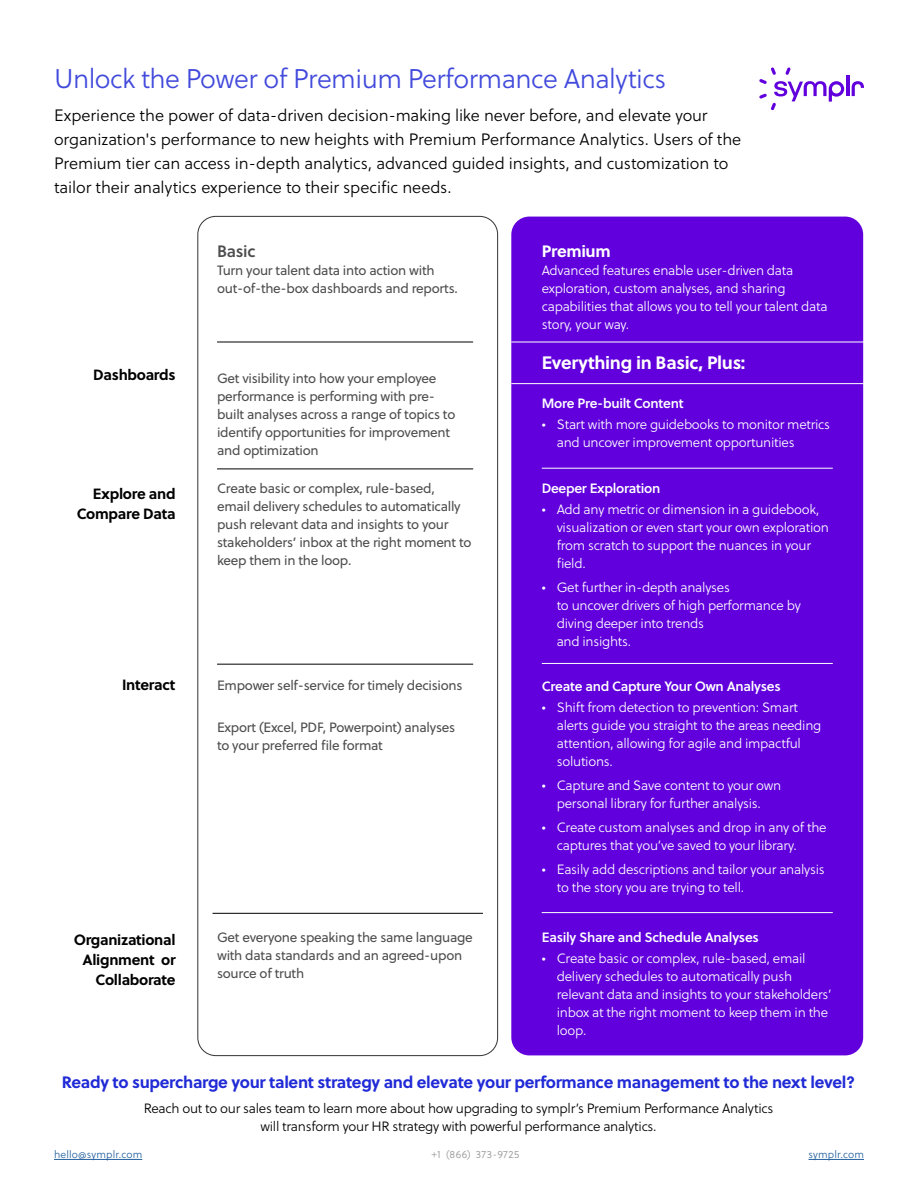
<style>
.page{position:relative;width:918px;height:1188px;background:#fff}
.page>*{position:absolute;margin:0;border:0;box-sizing:border-box;transform-origin:0 0}
.LeadLine_Soleil_Regular_18pt_24pt{font:27px "Soleil Lt";letter-spacing:-.02em;color:#424adc}
.BodycopyTitle_Soleil_Light_11pt_15pt{font:700 18px "Soleil";letter-spacing:-.02em;color:#fff}
.BodyCopy_Soleil_Light_10pt_15pt{font:16.5px/24px "Soleil Lt";letter-spacing:-.005em;color:#000}
.BodycopyTitle_Soleil_Light_11pt_15pt-2{font:700 16.5px "Soleil";letter-spacing:-.02em;color:#202ad6}
.BodycopyTitle_Soleil_Light_11pt_15pt-3{font:700 16.5px "Soleil";letter-spacing:-.02em;color:#fff}
.BodycopyTitle_Soleil_Light_11pt_15pt-4{font:16.5px "Soleil Sb";letter-spacing:-.02em;color:#4d4d4f}
.BodycopyTitle_Soleil_Light_11pt_15pt-5{font:700 14.85px/19.8px "Soleil";letter-spacing:-.02em;color:#000;text-align:right}
.BodycopyTitle_Soleil_Light_11pt_15pt-6{font:13.5px/18px "Soleil Lt";letter-spacing:-.02em;color:#fff}
.BodycopyTitle_Soleil_Light_11pt_15pt-7{font:13.5px/18px "Soleil";letter-spacing:-.02em;color:#4d4d4d}
.BodycopyTitle_Soleil_Light_11pt_15pt-8{font:13.5px/18px "Soleil Lt";letter-spacing:-.02em;color:#000;text-align:center}
.BodycopyTitle_Soleil_Light_11pt_15pt-9{font:13.5px "Soleil Sb";letter-spacing:-.02em;color:#fff}
.Footer_Soleil_Light_7pt_8pt{font:10.5px "Soleil Lt";letter-spacing:.015em;color:#215e9e}
.Footer_Soleil_Light_7pt_8pt-2{font:10.5px "Soleil Lt";letter-spacing:.045em;color:#999}
</style>
<div class="page">
<hr style="left:54px;top:1159px;width:88px;height:1px;background:#215e9e">
<hr style="left:808px;top:1159px;width:56px;height:1px;background:#215e9e">
<hr style="left:846px;top:76px;width:3px;height:20px;background:#6100dc">
<svg style="left:852px;top:81px;width:12px;height:15px"></svg>
<svg style="left:759px;top:67px;width:85px;height:43px"></svg>
<div style="left:511px;top:217px;width:352px;height:838px;background:#6100dc;border-radius:18px"></div>
<hr style="left:511px;top:342px;width:353px;height:1px;background:#fff">
<hr style="left:217px;top:342px;width:256px;height:1px;background:#000">
<hr style="left:217px;top:469px;width:256px;height:1px;background:#000">
<hr style="left:217px;top:664px;width:256px;height:1px;background:#000">
<hr style="left:213px;top:913px;width:270px;height:1px;background:#000">
<hr style="left:511px;top:383px;width:353px;height:1px;background:#fff">
<hr style="left:542px;top:468px;width:291px;height:1px;background:#fff">
<hr style="left:542px;top:663px;width:291px;height:1px;background:#fff">
<hr style="left:542px;top:912px;width:291px;height:1px;background:#fff">
<p class="LeadLine_Soleil_Regular_18pt_24pt" style="left:54px;top:62px;width:614px">Unlock the Power of Premium Performance Analytics</p>
<p class="BodyCopy_Soleil_Light_10pt_15pt" style="left:54px;top:104px;width:689px">Experience the power of data-driven decision-making like never before, and elevate your organization's performance to new heights with Premium Performance Analytics. Users of the Premium tier can access in-depth analytics, advanced guided insights, and customization to tailor their analytics experience to their specific needs.</p>
<p class="BodycopyTitle_Soleil_Light_11pt_15pt-5" style="left:93px;top:365px;width:84px">Dashboards</p>
<p class="BodycopyTitle_Soleil_Light_11pt_15pt-5" style="left:77px;top:484px;width:100px">Explore and<br>Compare Data</p>
<p class="BodycopyTitle_Soleil_Light_11pt_15pt-4" style="left:217px;top:240px;width:40px">Basic</p>
<p class="BodycopyTitle_Soleil_Light_11pt_15pt-7" style="left:217px;top:261px;width:242px">Turn your talent data into action with out-of-the-box dashboards and reports.</p>
<p class="BodycopyTitle_Soleil_Light_11pt_15pt-7" style="left:217px;top:370px;width:240px">Get visibility into how your employee performance is performing with pre&shy;built analyses across a range of topics to identify opportunities for improvement and optimization</p>
<p class="BodycopyTitle_Soleil_Light_11pt_15pt-7" style="left:217px;top:480px;width:256px">Create basic or complex, rule-based,<br>email delivery schedules to automatically push relevant data and insights to your stakeholders’ inbox at the right moment to keep them in the loop.</p>
<p class="BodycopyTitle_Soleil_Light_11pt_15pt-5" style="left:122px;top:675px;width:55px">Interact</p>
<p class="BodycopyTitle_Soleil_Light_11pt_15pt-7" style="left:217px;top:677px;width:247px">Empower self-service for timely decisions</p>
<p class="BodycopyTitle_Soleil_Light_11pt_15pt-7" style="left:217px;top:719px;width:240px">Export (Excel, PDF, Powerpoint) analyses to your preferred file format</p>
<p class="BodycopyTitle_Soleil_Light_11pt_15pt-5" style="left:74px;top:930px;width:103px">Organizational<br>Alignment or<br>Collaborate</p>
<p class="BodycopyTitle_Soleil_Light_11pt_15pt-7" style="left:217px;top:929px;width:257px">Get everyone speaking the same language with data standards and an agreed-upon source of truth</p>
<p class="BodycopyTitle_Soleil_Light_11pt_15pt-3" style="left:542px;top:240px;width:71px">Premium</p>
<p class="BodycopyTitle_Soleil_Light_11pt_15pt-6" style="left:542px;top:261px;width:287px">Advanced features enable user-driven data exploration, custom analyses, and sharing capabilities that allows you to tell your talent data story, your way.</p>
<p class="BodycopyTitle_Soleil_Light_11pt_15pt" style="left:542px;top:351px;width:205px">Everything in Basic, Plus:</p>
<p class="BodycopyTitle_Soleil_Light_11pt_15pt-9" style="left:542px;top:395px;width:143px">More Pre-built Content</p>
<p class="BodycopyTitle_Soleil_Light_11pt_15pt-6" style="left:557px;top:416px;width:275px;text-indent:-15px">• Start with more guidebooks to monitor metrics and uncover improvement opportunities</p>
<p class="BodycopyTitle_Soleil_Light_11pt_15pt-9" style="left:542px;top:480px;width:120px">Deeper Exploration</p>
<p class="BodycopyTitle_Soleil_Light_11pt_15pt-6" style="left:557px;top:501px;width:274px;text-indent:-15px">• Add any metric or dimension in a guidebook, visualization or even start your own exploration from scratch to support the nuances in your field.</p>
<p class="BodycopyTitle_Soleil_Light_11pt_15pt-6" style="left:557px;top:579px;width:246px;text-indent:-15px">• Get further in-depth analyses<br>to uncover drivers of high performance by diving deeper into trends<br>and insights.</p>
<p class="BodycopyTitle_Soleil_Light_11pt_15pt-9" style="left:542px;top:678px;width:240px">Create and Capture Your Own Analyses</p>
<p class="BodycopyTitle_Soleil_Light_11pt_15pt-6" style="left:557px;top:699px;width:266px;text-indent:-15px">• Shift from detection to prevention: Smart alerts guide you straight to the areas needing attention, allowing for agile and impactful solutions.</p>
<p class="BodycopyTitle_Soleil_Light_11pt_15pt-6" style="left:542px;top:777px;width:241px;text-align:center">• Capture and Save content to your own personal library for further analysis.</p>
<p class="BodycopyTitle_Soleil_Light_11pt_15pt-6" style="left:557px;top:819px;width:271px;text-indent:-15px">• Create custom analyses and drop in any of the captures that you’ve saved to your library.</p>
<p class="BodycopyTitle_Soleil_Light_11pt_15pt-6" style="left:557px;top:861px;width:269px;text-indent:-15px">• Easily add descriptions and tailor your analysis to the story you are trying to tell.</p>
<p class="BodycopyTitle_Soleil_Light_11pt_15pt-9" style="left:542px;top:929px;width:219px">Easily Share and Schedule Analyses</p>
<p class="BodycopyTitle_Soleil_Light_11pt_15pt-6" style="left:557px;top:950px;width:276px;text-indent:-15px">• Create basic or complex, rule-based, email delivery schedules to automatically push relevant data and insights to your stakeholders’ inbox at the right moment to keep them in the loop.</p>
<p class="BodycopyTitle_Soleil_Light_11pt_15pt-2" style="left:62px;top:1071px;width:795px">Ready to supercharge your talent strategy and elevate your performance management to the next level?</p>
<p class="BodycopyTitle_Soleil_Light_11pt_15pt-8" style="left:144px;top:1100px;width:631px">Reach out to our sales team to learn more about how upgrading to symplr’s Premium Performance Analytics will transform your HR strategy with powerful performance analytics.</p>
<p class="Footer_Soleil_Light_7pt_8pt" style="left:54px;top:1148px;width:90px">hello@symplr.com</p>
<p class="Footer_Soleil_Light_7pt_8pt-2" style="left:431px;top:1148px;width:89px">+1 (866) 373-9725</p>
<p class="Footer_Soleil_Light_7pt_8pt" style="left:808px;top:1148px;width:57px">symplr.com</p>
</div>
